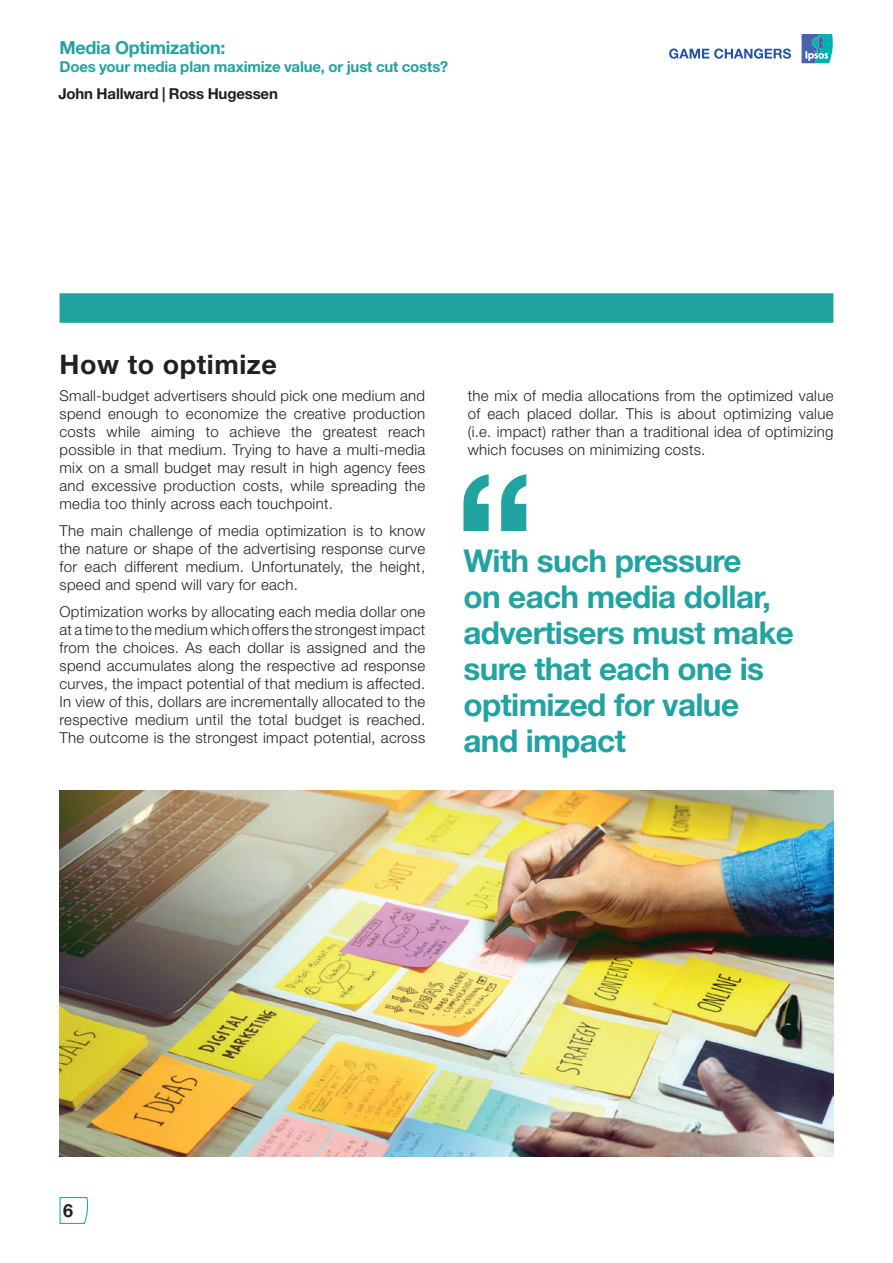
<style>
.page{position:relative;width:893px;height:1263px;background:#fff}
.page>*{position:absolute;margin:0;border:0;box-sizing:border-box;transform-origin:0 0}
.t1{font:700 31.5px/36px "Helvetica Neue LT Std";letter-spacing:-.02em;color:#21a3a1}
.t2{font:700 27px "Helvetica Neue LT Std";letter-spacing:.02em;color:#231f20}
.t3{font:700 18px "Helvetica Neue LT Std";letter-spacing:-.02em;color:#21a3a1}
.t4{font:700 18px "Helvetica Neue";color:#231f20}
.t5{font:300 15px/18px "Helvetica Neue LT Std";letter-spacing:.02em;color:#231f20;text-align:justify}
.t6{font:700 15px "Helvetica Neue LT Std";letter-spacing:-.01em;color:#21a3a1}
.t7{font:700 15px "Helvetica Neue LT Std";letter-spacing:-.01em;color:#231f20}
</style>
<div class="page">
<div style="left:60px;top:293px;width:773px;height:30px;background:#21a3a1;border:2px solid #21a3a1"></div>
<svg style="left:802px;top:34px;width:31px;height:29px"></svg>
<svg style="left:669px;top:48px;width:122px;height:11px"></svg>
<svg style="left:59px;top:1197px;width:29px;height:27px"></svg>
<svg style="left:463px;top:474px;width:63px;height:57px"></svg>
<img style="left:60px;top:791px;width:773px;height:366px">
<p class="t3" style="left:60px;top:36px;width:167px">Media Optimization:</p>
<p class="t6" style="left:60px;top:57px;width:390px">Does your media plan maximize value, or just cut costs?</p>
<p class="t7" style="left:58px;top:84px;width:221px">John Hallward | Ross Hugessen</p>
<h2 class="t2" style="left:60px;top:347px;width:219px">How to optimize</h2>
<p class="t5" style="left:60px;top:386px;width:367px">Small-budget advertisers should pick one medium and spend enough to economize the creative production costs while aiming to achieve the greatest reach possible in that medium. Trying to have a multi-media mix on a small budget may result in high agency fees and excessive production costs, while spreading the media too thinly across each touchpoint.</p>
<p class="t5" style="left:60px;top:521px;width:367px">The main challenge of media optimization is to know the nature or shape of the advertising response curve for each different medium. Unfortunately, the height, speed and spend will vary for each.</p>
<p class="t5" style="left:60px;top:602px;width:367px">Optimization works by allocating each media dollar one at a time to the medium which offers the strongest impact from the choices. As each dollar is assigned and the spend accumulates along the respective ad response curves, the impact potential of that medium is affected.<br>In view of this, dollars are incrementally allocated to the respective medium until the total budget is reached.<br>The outcome is the strongest impact potential, across</p>
<p class="t5" style="left:468px;top:386px;width:367px">the mix of media allocations from the optimized value of each placed dollar. This is about optimizing value (i.e. impact) rather than a traditional idea of optimizing which focuses on minimizing costs.</p>
<h1 class="t1" style="left:463px;top:542px;width:332px">With such pressure<br>on each media dollar, advertisers must make sure that each one is optimized for value and impact</h1>
<p class="t4" style="left:63px;top:1197px;width:12px">6</p>
</div>
